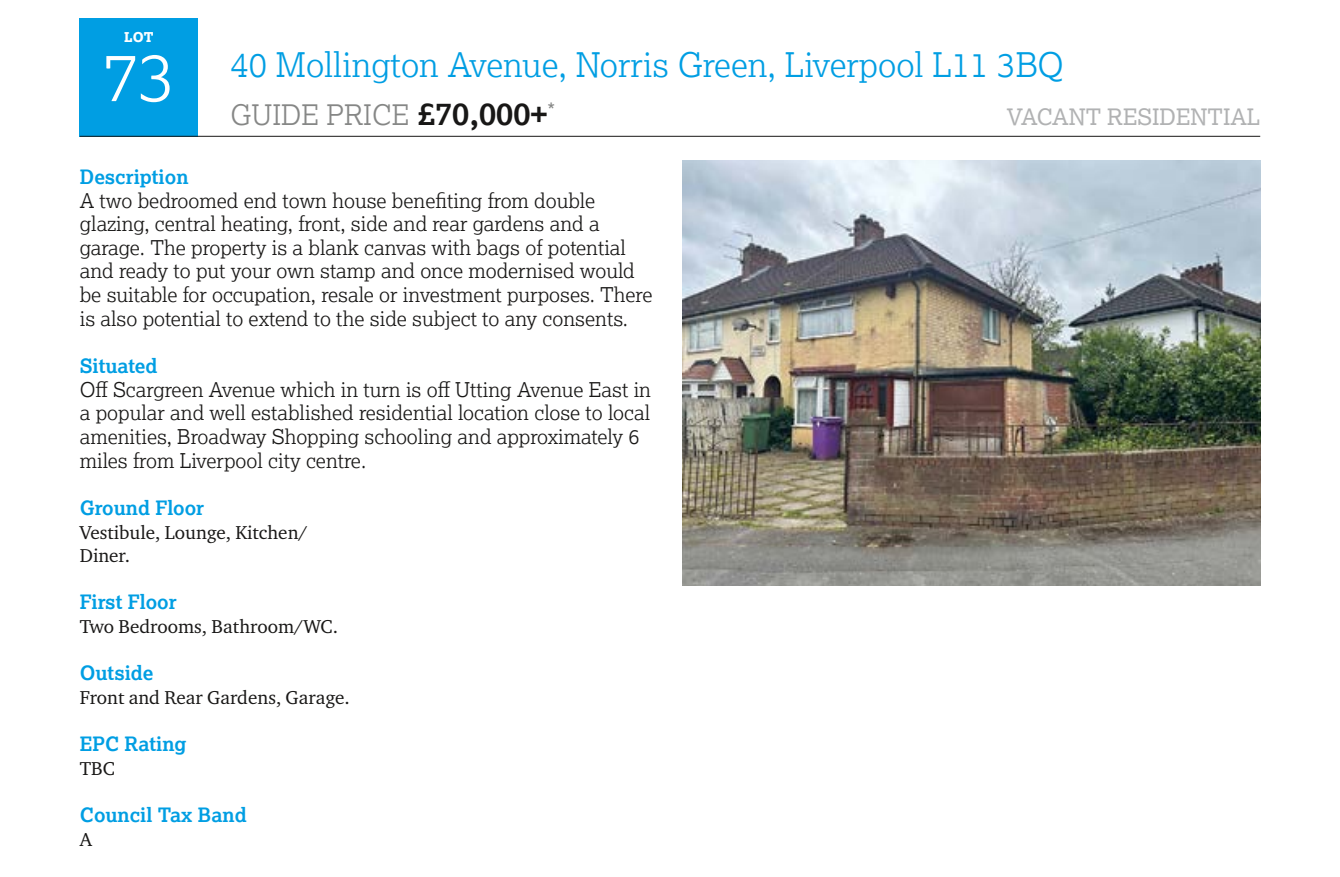
<style>
.page{position:relative;width:1340px;height:877px;background:#fff}
.page>*{position:absolute;margin:0;border:0;box-sizing:border-box;transform-origin:0 0}
.t1{font:300 67.5px "Lexia";color:#fff}
.t2{font:300 33.75px "Lexia";color:#009ee3}
.t3{font:300 28.12px "Lexia";color:#868786}
.t4{font:22.5px "Lexia";color:#b1b2b3}
.t5{font:300 20.25px/23.6px "Lexia";color:#181716}
.t6{font:20.25px "Lexia";color:#868786}
.t7{font:700 19.8px "Lexia";color:#009ee3}
.t8{font:19.12px/23.6px "Charter ITC Pro";color:#181716}
.t9{font:800 13.5px "Lexia";color:#fff}
.s1{font-weight:700;font-size:31.5px;color:#181716}
</style>
<div class="page">
<div style="left:80px;top:18px;width:118px;height:118px;background:#009ee3"></div>
<hr style="left:80px;top:136px;width:1180px;height:1px;background:#181716">
<img style="left:682px;top:160px;width:578px;height:425px">
<p class="t9" style="left:124px;top:28px;width:31px">LOT</p>
<h1 class="t1" style="left:102px;top:34px;width:74px">73</h1>
<h2 class="t2" style="left:230px;top:44px;width:834px">40 Mollington Avenue, Norris Green, Liverpool L11 3BQ</h2>
<h3 class="t3" style="left:230px;top:97px;width:318px">GUIDE PRICE <span class="s1">£70,000+</span></h3>
<p class="t4" style="left:1006px;top:102px;width:255px">VACANT RESIDENTIAL</p>
<p class="t6" style="left:547px;top:98px;width:9px">*</p>
<p class="t7" style="left:80px;top:164px;width:110px">Description</p>
<p class="t5" style="left:80px;top:188px;width:574px">A two bedroomed end town house benefiting from double glazing, central heating, front, side and rear gardens and a garage. The property is a blank canvas with bags of potential and ready to put your own stamp and once modernised would be suitable for occupation, resale or investment purposes. There is also potential to extend to the side subject to any consents.</p>
<p class="t7" style="left:80px;top:353px;width:79px">Situated</p>
<p class="t5" style="left:80px;top:377px;width:573px">Off Scargreen Avenue which in turn is off Utting Avenue East in a popular and well established residential location close to local amenities, Broadway Shopping schooling and approximately 6 miles from Liverpool city centre.</p>
<p class="t7" style="left:80px;top:495px;width:126px">Ground Floor</p>
<p class="t8" style="left:80px;top:519px;width:229px">Vestibule, Lounge, Kitchen/<br>Diner.</p>
<p class="t7" style="left:80px;top:589px;width:98px">First Floor</p>
<p class="t8" style="left:80px;top:614px;width:260px">Two Bedrooms, Bathroom/WC.</p>
<p class="t7" style="left:80px;top:660px;width:75px">Outside</p>
<p class="t8" style="left:80px;top:685px;width:272px">Front and Rear Gardens, Garage.</p>
<p class="t7" style="left:80px;top:731px;width:108px">EPC Rating</p>
<p class="t8" style="left:80px;top:756px;width:37px">TBC</p>
<p class="t7" style="left:80px;top:802px;width:168px">Council Tax Band</p>
<p class="t8" style="left:80px;top:827px;width:14px">A</p>
</div>
